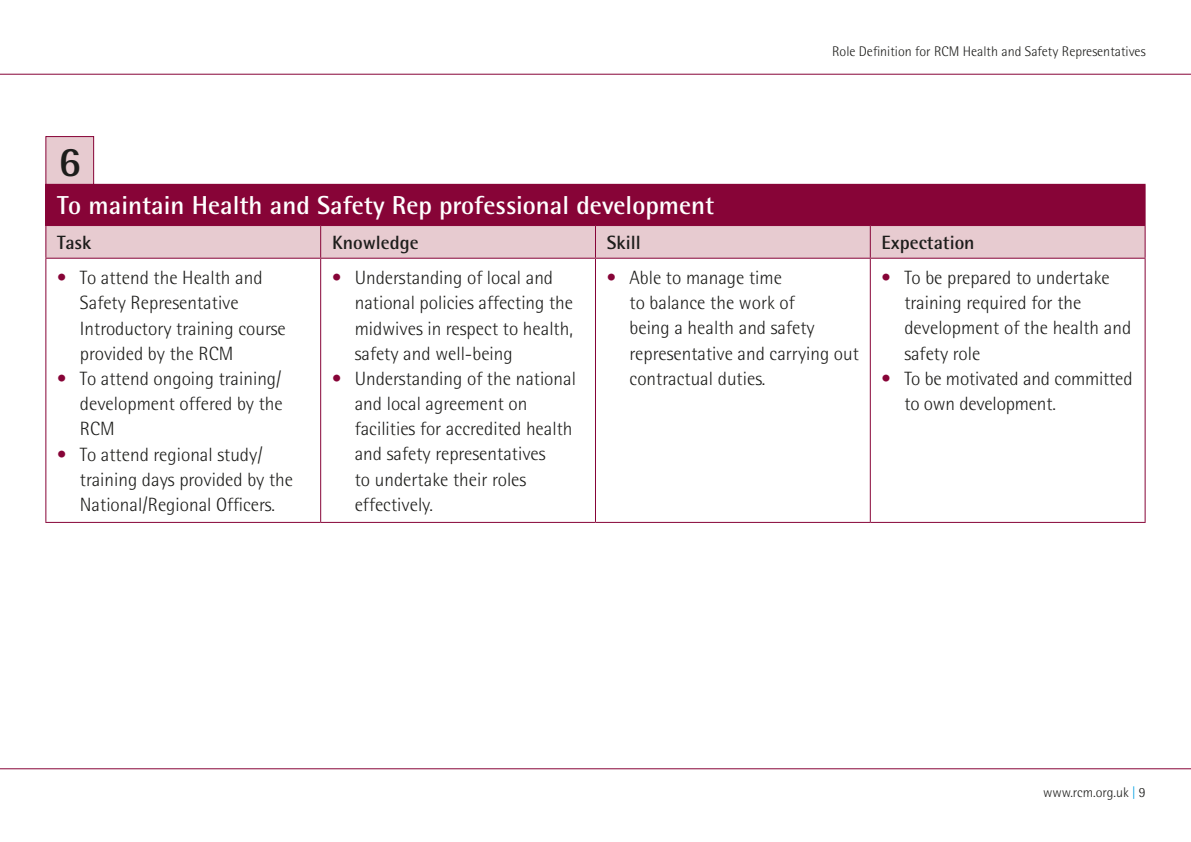
<style>
.page{position:relative;width:1191px;height:842px;background:#fff}
.page>*{position:absolute;margin:0;border:0;box-sizing:border-box;transform-origin:0 0}
.t1{font:700 42px "Rotis Semi Sans";color:#1d1d1b}
.t2{font:700 26px "Rotis Semi Sans";color:#fff}
.t3{font:300 19.2px/25.2px "Rotis Semi Sans";color:#1d1d1b}
.t4{font:700 19.2px "Rotis Semi Sans";color:#1d1d1b}
.t5{font:300 14px "Rotis Semi Sans";color:#1d1d1b}
.s1{color:#870437}
.s2{color:#009fe3}
</style>
<div class="page">
<hr style="left:0;top:74px;width:1191px;height:1px;background:#870437">
<hr style="left:0;top:768px;width:1191px;height:1px;background:#870437">
<div style="left:46px;top:184px;width:1099px;height:42px;background:#870437"></div>
<div style="left:46px;top:226px;width:1098px;height:32px;background:#e7cbd0"></div>
<hr style="left:320px;top:259px;width:1px;height:263px;background:#870437">
<hr style="left:595px;top:259px;width:1px;height:263px;background:#870437">
<hr style="left:869px;top:259px;width:1px;height:263px;background:#870437">
<hr style="left:45px;top:185px;width:1px;height:40px;background:#870437">
<hr style="left:45px;top:225px;width:276px;height:1px;background:#870437">
<hr style="left:45px;top:226px;width:1px;height:32px;background:#870437">
<hr style="left:1144px;top:226px;width:1px;height:32px;background:#870437">
<hr style="left:45px;top:258px;width:276px;height:1px;background:#870437">
<hr style="left:45px;top:259px;width:1px;height:263px;background:#870437">
<hr style="left:321px;top:258px;width:274px;height:1px;background:#870437">
<hr style="left:595px;top:258px;width:275px;height:1px;background:#870437">
<hr style="left:870px;top:258px;width:275px;height:1px;background:#870437">
<hr style="left:1144px;top:259px;width:1px;height:263px;background:#870437">
<hr style="left:45px;top:522px;width:276px;height:1px;background:#870437">
<hr style="left:321px;top:522px;width:274px;height:1px;background:#870437">
<hr style="left:595px;top:522px;width:275px;height:1px;background:#870437">
<hr style="left:870px;top:522px;width:275px;height:1px;background:#870437">
<hr style="left:320px;top:226px;width:1px;height:32px;background:#870437">
<hr style="left:595px;top:226px;width:1px;height:32px;background:#870437">
<hr style="left:869px;top:226px;width:1px;height:32px;background:#870437">
<div style="left:46px;top:137px;width:48px;height:47px;background:#e7cbd0"></div>
<div style="left:45px;top:136px;width:49px;height:49px;border:1px solid #870437"></div>
<h1 class="t1" style="left:58px;top:136px;width:24px">6</h1>
<p class="t5" style="left:832px;top:43px;width:315px">Role Definition for RCM Health and Safety Representatives</p>
<h2 class="t2" style="left:57px;top:189px;width:658px">To maintain Health and Safety Rep professional development</h2>
<p class="t4" style="left:57px;top:231px;width:36px">Task</p>
<p class="t4" style="left:332px;top:231px;width:88px">Knowledge</p>
<p class="t4" style="left:607px;top:231px;width:35px">Skill</p>
<p class="t4" style="left:881px;top:231px;width:94px">Expectation</p>
<p class="t3" style="left:80px;top:265px;width:207px;text-indent:-23px"><span class="s1">•</span> To attend the Health and<br>Safety Representative<br>Introductory training course provided by the RCM</p>
<p class="t3" style="left:80px;top:366px;width:204px;text-align:justify;text-indent:-23px"><span class="s1">•</span> To attend ongoing training/ development offered by the RCM</p>
<p class="t3" style="left:80px;top:441px;width:215px;text-indent:-23px"><span class="s1">•</span> To attend regional study/ training days provided by the<br>National/Regional Officers.</p>
<p class="t3" style="left:629px;top:265px;width:231px;text-indent:-23px"><span class="s1">•</span> Able to manage time<br>to balance the work of<br>being a health and safety representative and carrying out contractual duties.</p>
<p class="t3" style="left:904px;top:265px;width:228px;text-indent:-23px"><span class="s1">•</span> To be prepared to undertake training required for the development of the health and safety role</p>
<p class="t3" style="left:355px;top:265px;width:220px;text-indent:-23px"><span class="s1">•</span> Understanding of local and national policies affecting the midwives in respect to health, safety and well-being</p>
<p class="t3" style="left:355px;top:366px;width:223px;text-indent:-23px"><span class="s1">•</span> Understanding of the national and local agreement on facilities for accredited health and safety representatives<br>to undertake their roles effectively.</p>
<p class="t3" style="left:904px;top:366px;width:230px;text-indent:-23px"><span class="s1">•</span> To be motivated and committed to own development.</p>
<p class="t5" style="left:1043px;top:784px;width:104px">www.rcm.org.uk <span class="s2">|</span> 9</p>
</div>
